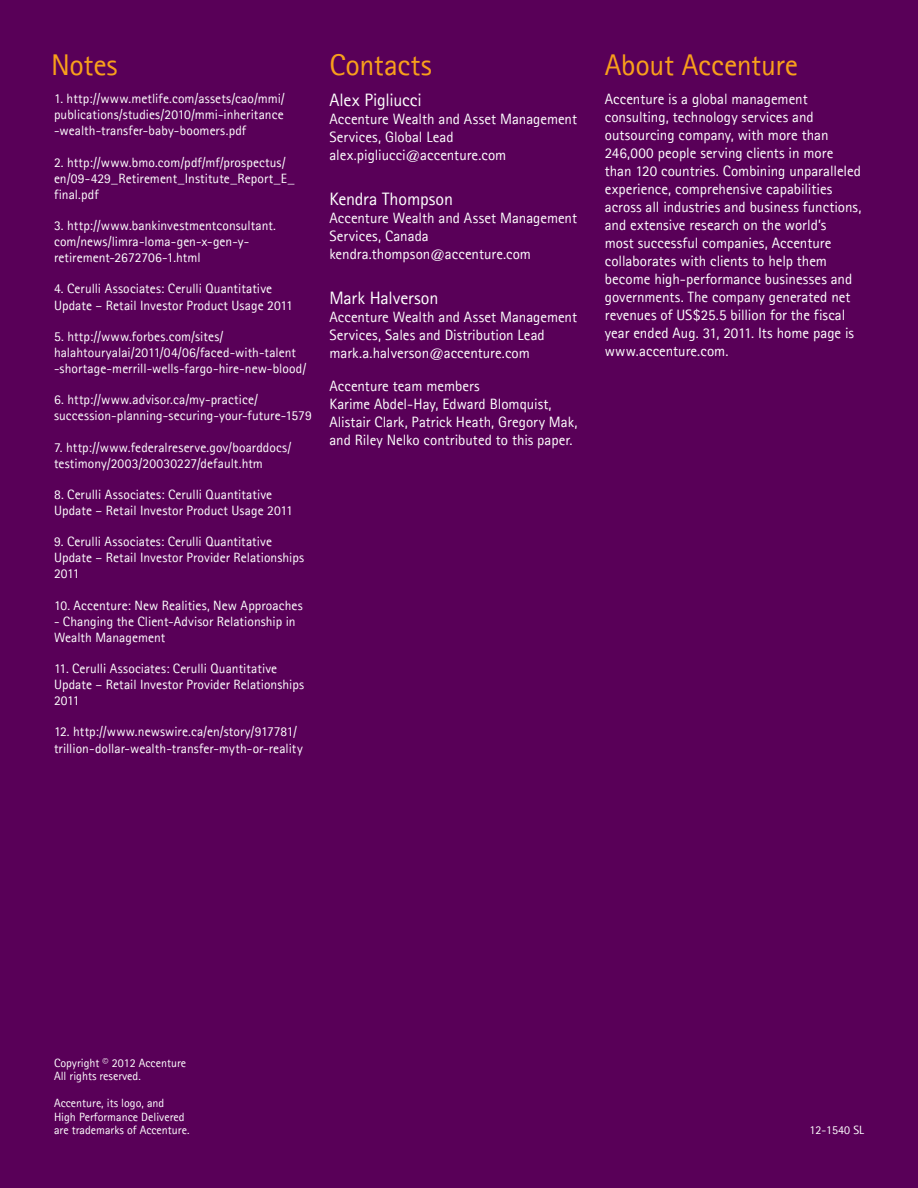
<style>
.page{position:relative;width:918px;height:1188px;background:#590058}
.page>*{position:absolute;margin:0;border:0;box-sizing:border-box;transform-origin:0 0}
.t1{font:30px "Agfa Rotis Sans Serif";letter-spacing:-.01em;color:#f9a01b}
.t2{font:18px "Agfa Rotis Sans Serif";letter-spacing:-.01em;color:#fff}
.t3{font:15px/18px "Agfa Rotis Sans Serif";color:#fff}
.t4{font:13.5px/16.2px "Agfa Rotis Sans Serif";letter-spacing:.005em;color:#fff}
.t5{font:12px/13.5px "Agfa Rotis Sans Serif";color:#fff}
</style>
<div class="page">
<h1 class="t1" style="left:51px;top:47px;width:68px">Notes</h1>
<h1 class="t1" style="left:329px;top:47px;width:104px">Contacts</h1>
<h1 class="t1" style="left:605px;top:47px;width:195px">About Accenture</h1>
<p class="t4" style="left:54px;top:90px;width:232px;text-align:justify">1. http://www.metlife.com/assets/cao/mmi/ publications/studies/2010/mmi-inheritance -wealth-transfer-baby-boomers.pdf</p>
<p class="t4" style="left:54px;top:154px;width:242px">2. http://www.bmo.com/pdf/mf/prospectus/ en/09-429_Retirement_Institute_Report_E_ final.pdf</p>
<p class="t4" style="left:54px;top:217px;width:224px">3. http://www.bankinvestmentconsultant. com/news/limra-loma-gen-x-gen-y&shy;retirement-2672706-1.html</p>
<p class="t4" style="left:54px;top:281px;width:240px">4. Cerulli Associates: Cerulli Quantitative<br>Update – Retail Investor Product Usage 2011</p>
<p class="t4" style="left:54px;top:328px;width:254px">5. http://www.forbes.com/sites/ halahtouryalai/2011/04/06/faced-with-talent -shortage-merrill-wells-fargo-hire-new-blood/</p>
<p class="t4" style="left:54px;top:391px;width:259px">6. http://www.advisor.ca/my-practice/ succession-planning-securing-your-future-1579</p>
<p class="t4" style="left:54px;top:439px;width:239px">7. http://www.federalreserve.gov/boarddocs/ testimony/2003/20030227/default.htm</p>
<p class="t4" style="left:54px;top:486px;width:240px">8. Cerulli Associates: Cerulli Quantitative<br>Update – Retail Investor Product Usage 2011</p>
<p class="t4" style="left:54px;top:533px;width:252px">9. Cerulli Associates: Cerulli Quantitative<br>Update – Retail Investor Provider Relationships<br>2011</p>
<p class="t4" style="left:54px;top:597px;width:250px">10. Accenture: New Realities, New Approaches</p>
<p class="t4" style="left:54px;top:613px;width:243px">- Changing the Client-Advisor Relationship in<br>Wealth Management</p>
<p class="t4" style="left:54px;top:660px;width:252px">11. Cerulli Associates: Cerulli Quantitative<br>Update – Retail Investor Provider Relationships<br>2011</p>
<p class="t4" style="left:54px;top:724px;width:250px">12. http://www.newswire.ca/en/story/917781/ trillion-dollar-wealth-transfer-myth-or-reality</p>
<h2 class="t2" style="left:329px;top:89px;width:94px">Alex Pigliucci</h2>
<p class="t3" style="left:329px;top:110px;width:249px">Accenture Wealth and Asset Management<br>Services, Global Lead alex.pigliucci@accenture.com</p>
<h2 class="t2" style="left:329px;top:188px;width:125px">Kendra Thompson</h2>
<p class="t3" style="left:329px;top:209px;width:249px">Accenture Wealth and Asset Management<br>Services, Canada kendra.thompson@accenture.com</p>
<h2 class="t2" style="left:329px;top:287px;width:111px">Mark Halverson</h2>
<p class="t3" style="left:329px;top:308px;width:249px">Accenture Wealth and Asset Management<br>Services, Sales and Distribution Lead mark.a.halverson@accenture.com</p>
<p class="t3" style="left:329px;top:377px;width:250px">Accenture team members<br>Karime Abdel-Hay, Edward Blomquist, Alistair Clark, Patrick Heath, Gregory Mak, and Riley Nelko contributed to this paper.</p>
<p class="t3" style="left:605px;top:90px;width:258px">Accenture is a global management consulting, technology services and outsourcing company, with more than 246,000 people serving clients in more than 120 countries. Combining unparalleled experience, comprehensive capabilities across all industries and business functions, and extensive research on the world’s<br>most successful companies, Accenture collaborates with clients to help them become high-performance businesses and governments. The company generated net revenues of US$25.5 billion for the fiscal year ended Aug. 31, 2011. Its home page is www.accenture.com.</p>
<p class="t5" style="left:54px;top:1056px;width:134px">Copyright © 2012 Accenture<br>All rights reserved.</p>
<p class="t5" style="left:54px;top:1096px;width:137px">Accenture, its logo, and<br>High Performance Delivered are trademarks of Accenture.</p>
<p class="t5" style="left:809px;top:1123px;width:56px">12-1540 SL</p>
</div>
